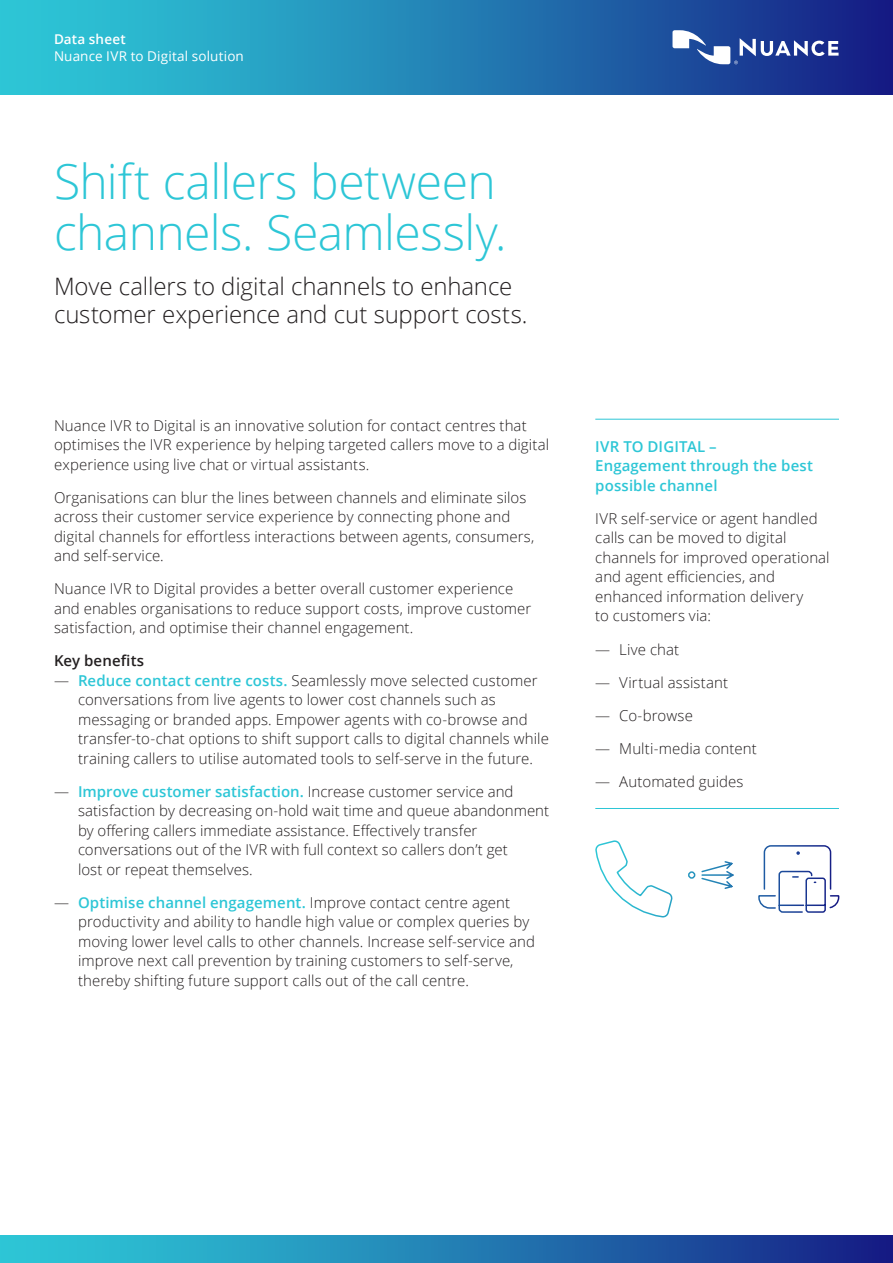
<style>
.page{position:relative;width:893px;height:1263px;background:#fff}
.page>*{position:absolute;margin:0;border:0;box-sizing:border-box;transform-origin:0 0}
.Headline_32_34{font:300 48px/51px "Open Sans";letter-spacing:-.01em;color:#2dc6d6}
.Subhead_16_19{font:300 24px/28.5px "Open Sans";letter-spacing:-.005em;color:#231f20}
.Body_Text_10_13{font:300 15px/19.5px "Open Sans";letter-spacing:.005em;color:#231f20}
.HIGHLIGHTS_10_13_w_r{font:600 15px/19.5px "Open Sans";letter-spacing:.005em;color:#2dc6d6}
.Body_Text_Subhead_10{font:600 15px "Open Sans";letter-spacing:.01em;color:#231f20}
.Product_Offering_Nam{font:13.5px "Open Sans";letter-spacing:.01em;color:#fff}
.Data_sheet_9_11{font:600 13.5px "Open Sans";letter-spacing:.01em;color:#fff}
.s1{font-weight:600;color:#2dc6d6}
</style>
<div class="page">
<div style="left:0;top:1236px;width:893px;height:27px;background:linear-gradient(to right,#2fd4dd,#162387)"></div>
<div style="left:0;top:0;width:893px;height:94px;background:linear-gradient(to right,#2fd4dd,#162387)"></div>
<svg style="left:672px;top:30px;width:167px;height:34px"></svg>
<hr style="left:595px;top:419px;width:244px;height:1px;background:#2dc6d6">
<hr style="left:595px;top:808px;width:244px;height:1px;background:#2dc6d6">
<svg style="left:595px;top:840px;width:245px;height:78px"></svg>
<p class="Data_sheet_9_11" style="left:54px;top:30px;width:73px">Data sheet</p>
<p class="Product_Offering_Nam" style="left:54px;top:47px;width:191px">Nuance IVR to Digital solution</p>
<p class="Headline_32_34" style="left:54px;top:155px;width:454px">Shift callers between channels. Seamlessly.</p>
<p class="Subhead_16_19" style="left:54px;top:271px;width:475px">Move callers to digital channels to enhance customer experience and cut support costs.</p>
<p class="Body_Text_10_13" style="left:54px;top:415px;width:497px">Nuance IVR to Digital is an innovative solution for contact centres that optimises the IVR experience by helping targeted callers move to a digital experience using live chat or virtual assistants.</p>
<p class="Body_Text_10_13" style="left:54px;top:487px;width:482px">Organisations can blur the lines between channels and eliminate silos across their customer service experience by connecting phone and digital channels for effortless interactions between agents, consumers, and self-service.</p>
<p class="Body_Text_10_13" style="left:54px;top:579px;width:479px">Nuance IVR to Digital provides a better overall customer experience and enables organisations to reduce support costs, improve customer satisfaction, and optimise their channel engagement.</p>
<p class="Body_Text_Subhead_10" style="left:54px;top:650px;width:92px">Key benefits</p>
<p class="Body_Text_10_13" style="left:78px;top:670px;width:472px;text-indent:-24px">— <span class="s1">Reduce contact centre costs.</span> Seamlessly move selected customer conversations from live agents to lower cost channels such as messaging or branded apps. Empower agents with co-browse and transfer-to-chat options to shift support calls to digital channels while training callers to utilise automated tools to self-serve in the future.</p>
<p class="Body_Text_10_13" style="left:78px;top:781px;width:473px;text-indent:-24px">— <span class="s1">Improve customer satisfaction.</span> Increase customer service and satisfaction by decreasing on-hold wait time and queue abandonment by offering callers immediate assistance. Effectively transfer conversations out of the IVR with full context so callers don’t get<br>lost or repeat themselves.</p>
<p class="Body_Text_10_13" style="left:78px;top:892px;width:458px;text-indent:-24px">— <span class="s1">Optimise channel engagement.</span> Improve contact centre agent productivity and ability to handle high value or complex queries by moving lower level calls to other channels. Increase self-service and improve next call prevention by training customers to self-serve, thereby shifting future support calls out of the call centre.</p>
<p class="HIGHLIGHTS_10_13_w_r" style="left:595px;top:436px;width:219px">IVR TO DIGITAL –<br>Engagement through the best possible channel</p>
<p class="Body_Text_10_13" style="left:595px;top:508px;width:236px">IVR self-service or agent handled calls can be moved to digital channels for improved operational and agent efficiencies, and enhanced information delivery<br>to customers via:</p>
<p class="Body_Text_10_13" style="left:595px;top:639px;width:85px">— Live chat</p>
<p class="Body_Text_10_13" style="left:595px;top:672px;width:134px">— Virtual assistant</p>
<p class="Body_Text_10_13" style="left:595px;top:705px;width:99px">— Co-browse</p>
<p class="Body_Text_10_13" style="left:595px;top:738px;width:163px">— Multi-media content</p>
<p class="Body_Text_10_13" style="left:595px;top:771px;width:150px">— Automated guides</p>
</div>
